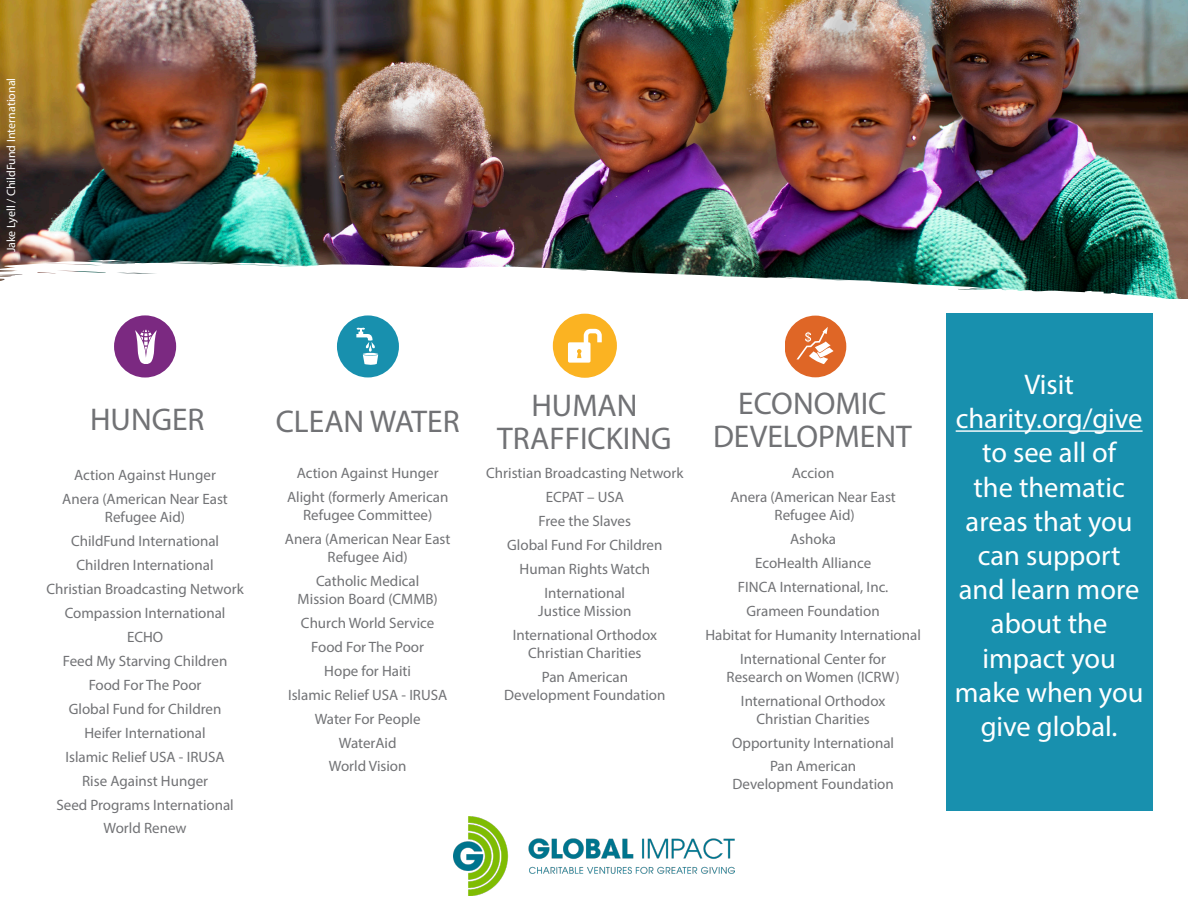
<style>
.page{position:relative;width:1188px;height:918px;background:#fff}
.page>*{position:absolute;margin:0;border:0;box-sizing:border-box;transform-origin:0 0}
.t1{font:31.5px/33px "Myriad Pro";color:#717275;text-align:center}
.t2{font:28.5px/34.2px "Myriad Pro";color:#fff;text-align:center}
.t3{font:15px/18px "Myriad Pro";color:#717275;text-align:center}
.t4{font:12px "Myriad Pro";color:#fff}
</style>
<div class="page">
<img style="left:0;top:0;width:1188px;height:260px">
<img style="left:0;top:260px;width:1188px;height:54px">
<div style="left:0;top:281px;width:576px;height:21px;background:#fff"></div>
<div style="left:337px;top:315px;width:62px;height:62px;background:#1890ae;border-radius:50%"></div>
<svg style="left:356px;top:328px;width:22px;height:37px"></svg>
<div style="left:554px;top:314px;width:62px;height:63px;background:#fbb322;border-radius:50%"></div>
<div style="left:553px;top:314px;width:64px;height:64px;border:2px solid #fbb322;border-radius:50%"></div>
<svg style="left:568px;top:329px;width:34px;height:34px"></svg>
<img style="left:453px;top:816px;width:282px;height:80px">
<div style="left:946px;top:314px;width:206px;height:497px;background:#1890ae"></div>
<hr style="left:956px;top:430px;width:187px;height:2px;background:#fff">
<div style="left:114px;top:315px;width:62px;height:63px;background:#7b2981;border-radius:50%"></div>
<svg style="left:135px;top:330px;width:22px;height:34px"></svg>
<div style="left:785px;top:316px;width:61px;height:61px;background:#df6626;border-radius:50%"></div>
<svg style="left:796px;top:327px;width:38px;height:37px"></svg>
<p class="t4" style="left:4px;top:252px;width:176px;rotate:-90deg">Jake Lyell / ChildFund International</p>
<p class="t1" style="left:90px;top:403px;width:116px">HUNGER</p>
<p class="t3" style="left:74px;top:466px;width:143px">Action Against Hunger</p>
<p class="t3" style="left:62px;top:490px;width:167px">Anera (American Near East<br>Refugee Aid)</p>
<p class="t3" style="left:71px;top:532px;width:150px">ChildFund International</p>
<p class="t3" style="left:77px;top:556px;width:138px">Children International</p>
<p class="t3" style="left:46px;top:580px;width:199px">Christian Broadcasting Network</p>
<p class="t3" style="left:65px;top:604px;width:162px">Compassion International</p>
<p class="t3" style="left:127px;top:628px;width:38px">ECHO</p>
<p class="t3" style="left:63px;top:652px;width:166px">Feed My Starving Children</p>
<p class="t3" style="left:89px;top:676px;width:114px">Food For The Poor</p>
<p class="t3" style="left:69px;top:699px;width:154px">Global Fund for Children</p>
<p class="t3" style="left:84px;top:723px;width:123px">Heifer International</p>
<p class="t3" style="left:66px;top:747px;width:161px">Islamic Relief USA - IRUSA</p>
<p class="t3" style="left:82px;top:771px;width:128px">Rise Against Hunger</p>
<p class="t3" style="left:56px;top:795px;width:179px">Seed Programs International</p>
<p class="t3" style="left:104px;top:819px;width:85px">World Renew</p>
<p class="t1" style="left:276px;top:404px;width:185px">CLEAN WATER</p>
<p class="t3" style="left:297px;top:464px;width:143px">Action Against Hunger</p>
<p class="t3" style="left:287px;top:488px;width:163px">Alight (formerly American<br>Refugee Committee)</p>
<p class="t3" style="left:285px;top:530px;width:167px">Anera (American Near East<br>Refugee Aid)</p>
<p class="t3" style="left:298px;top:572px;width:142px">Catholic Medical<br>Mission Board (CMMB)</p>
<p class="t3" style="left:301px;top:614px;width:135px">Church World Service</p>
<p class="t3" style="left:311px;top:638px;width:114px">Food For The Poor</p>
<p class="t3" style="left:324px;top:661px;width:88px">Hope for Haiti</p>
<p class="t3" style="left:288px;top:685px;width:161px">Islamic Relief USA - IRUSA</p>
<p class="t3" style="left:315px;top:709px;width:107px">Water For People</p>
<p class="t3" style="left:339px;top:733px;width:59px">WaterAid</p>
<p class="t3" style="left:329px;top:757px;width:79px">World Vision</p>
<p class="t1" style="left:497px;top:389px;width:176px">HUMAN<br>TRAFFICKING</p>
<p class="t3" style="left:486px;top:464px;width:199px">Christian Broadcasting Network</p>
<p class="t3" style="left:546px;top:488px;width:80px">ECPAT – USA</p>
<p class="t3" style="left:539px;top:512px;width:94px">Free the Slaves</p>
<p class="t3" style="left:507px;top:536px;width:157px">Global Fund For Children</p>
<p class="t3" style="left:520px;top:560px;width:132px">Human Rights Watch</p>
<p class="t3" style="left:538px;top:584px;width:95px">International<br>Justice Mission</p>
<p class="t3" style="left:513px;top:625px;width:146px">International Orthodox<br>Christian Charities</p>
<p class="t3" style="left:504px;top:667px;width:163px">Pan American<br>Development Foundation</p>
<p class="t1" style="left:713px;top:386px;width:200px">ECONOMIC<br>DEVELOPMENT</p>
<p class="t3" style="left:792px;top:464px;width:44px">Accion</p>
<p class="t3" style="left:730px;top:488px;width:167px">Anera (American Near East<br>Refugee Aid)</p>
<p class="t3" style="left:790px;top:530px;width:48px">Ashoka</p>
<p class="t3" style="left:755px;top:554px;width:118px">EcoHealth Alliance</p>
<p class="t3" style="left:738px;top:578px;width:152px">FINCA International, Inc.</p>
<p class="t3" style="left:747px;top:602px;width:135px">Grameen Foundation</p>
<p class="t3" style="left:705px;top:625px;width:217px">Habitat for Humanity International</p>
<p class="t3" style="left:727px;top:649px;width:175px">International Center for<br>Research on Women (ICRW)</p>
<p class="t3" style="left:741px;top:691px;width:146px">International Orthodox<br>Christian Charities</p>
<p class="t3" style="left:732px;top:733px;width:163px">Opportunity International</p>
<p class="t3" style="left:733px;top:757px;width:163px">Pan American<br>Development Foundation</p>
<p class="t2" style="left:955px;top:367px;width:190px">Visit charity.org/give to see all of<br>the thematic areas that you can support and learn more about the impact you make when you give global.</p>
</div>
